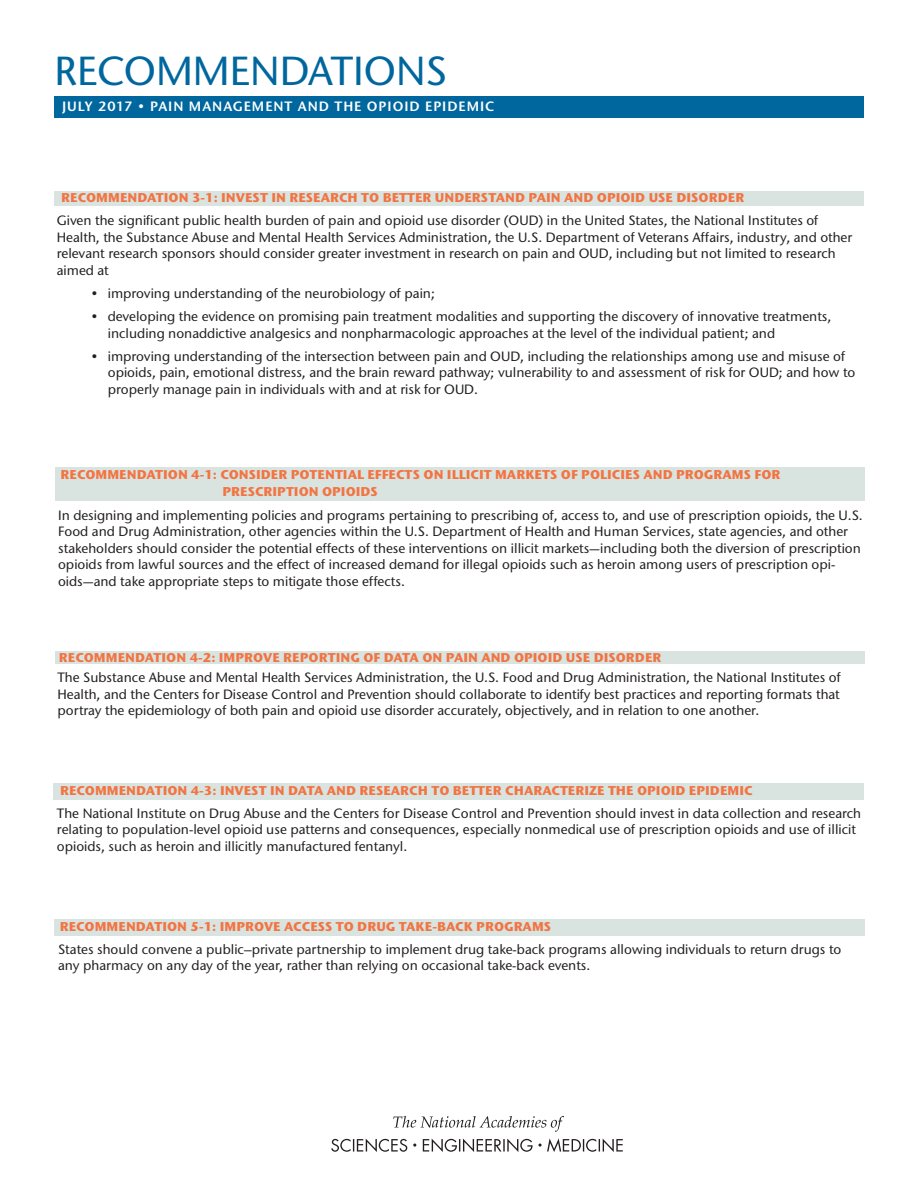
<style>
.page{position:relative;width:918px;height:1188px;background:#fff}
.page>*{position:absolute;margin:0;border:0;box-sizing:border-box;transform-origin:0 0}
.t1{font:500 40.5px "Stone Sans ITC Std";color:#00679e}
.BULLETS{font:500 13.5px/16.5px "Stone Sans ITC Std";color:#231f20}
.t2{font:600 13.5px "Stone Sans ITC Pro";letter-spacing:.07em;color:#fff}
.t3{font:700 12.75px/16.5px "Stone Sans ITC Std";color:#f37442}
</style>
<div class="page">
<div style="left:54px;top:191px;width:810px;height:14px;background:#d9e4e0"></div>
<div style="left:54px;top:96px;width:810px;height:22px;background:#00679e"></div>
<div style="left:55px;top:467px;width:809px;height:34px;background:#d9e4e0"></div>
<div style="left:55px;top:652px;width:809px;height:12px;background:#d9e4e0"></div>
<div style="left:54px;top:784px;width:810px;height:16px;background:#d9e4e0"></div>
<div style="left:55px;top:920px;width:810px;height:16px;background:#d9e4e0"></div>
<svg style="left:393px;top:1116px;width:171px;height:16px"></svg>
<svg style="left:331px;top:1138px;width:292px;height:14px"></svg>
<p class="t1" style="left:55px;top:47px;width:394px">RECOMMENDATIONS</p>
<p class="t2" style="left:62px;top:98px;width:434px">JULY 2017 • PAIN MANAGEMENT AND THE OPIOID EPIDEMIC</p>
<p class="t3" style="left:61px;top:189px;width:685px">RECOMMENDATION 3-1: INVEST IN RESEARCH TO BETTER UNDERSTAND PAIN AND OPIOID USE DISORDER</p>
<p class="BULLETS" style="left:57px;top:212px;width:797px">Given the significant public health burden of pain and opioid use disorder (OUD) in the United States, the National Institutes of Health, the Substance Abuse and Mental Health Services Administration, the U.S. Department of Veterans Affairs, industry, and other relevant research sponsors should consider greater investment in research on pain and OUD, including but not limited to research aimed at</p>
<p class="BULLETS" style="left:91px;top:285px;width:345px">• improving understanding of the neurobiology of pain;</p>
<p class="BULLETS" style="left:108px;top:308px;width:725px;text-indent:-16px">• developing the evidence on promising pain treatment modalities and supporting the discovery of innovative treatments, including nonaddictive analgesics and nonpharmacologic approaches at the level of the individual patient; and</p>
<p class="BULLETS" style="left:108px;top:348px;width:749px;text-indent:-16px">• improving understanding of the intersection between pain and OUD, including the relationships among use and misuse of opioids, pain, emotional distress, and the brain reward pathway; vulnerability to and assessment of risk for OUD; and how to properly manage pain in individuals with and at risk for OUD.</p>
<p class="t3" style="left:223px;top:466px;width:560px;text-indent:-162px">RECOMMENDATION 4-1: CONSIDER POTENTIAL EFFECTS ON ILLICIT MARKETS OF POLICIES AND PROGRAMS FOR<br>PRESCRIPTION OPIOIDS</p>
<p class="BULLETS" style="left:58px;top:507px;width:806px">In designing and implementing policies and programs pertaining to prescribing of, access to, and use of prescription opioids, the U.S.<br>Food and Drug Administration, other agencies within the U.S. Department of Health and Human Services, state agencies, and other stakeholders should consider the potential effects of these interventions on illicit markets—including both the diversion of prescription opioids from lawful sources and the effect of increased demand for illegal opioids such as heroin among users of prescription opi&shy;oids—and take appropriate steps to mitigate those effects.</p>
<p class="t3" style="left:59px;top:649px;width:604px">RECOMMENDATION 4-2: IMPROVE REPORTING OF DATA ON PAIN AND OPIOID USE DISORDER</p>
<p class="BULLETS" style="left:57px;top:669px;width:785px;text-align:justify">The Substance Abuse and Mental Health Services Administration, the U.S. Food and Drug Administration, the National Institutes of Health, and the Centers for Disease Control and Prevention should collaborate to identify best practices and reporting formats that portray the epidemiology of both pain and opioid use disorder accurately, objectively, and in relation to one another.</p>
<p class="t3" style="left:60px;top:782px;width:694px">RECOMMENDATION 4-3: INVEST IN DATA AND RESEARCH TO BETTER CHARACTERIZE THE OPIOID EPIDEMIC</p>
<p class="BULLETS" style="left:57px;top:805px;width:806px">The National Institute on Drug Abuse and the Centers for Disease Control and Prevention should invest in data collection and research relating to population-level opioid use patterns and consequences, especially nonmedical use of prescription opioids and use of illicit opioids, such as heroin and illicitly manufactured fentanyl.</p>
<p class="t3" style="left:60px;top:918px;width:493px">RECOMMENDATION 5-1: IMPROVE ACCESS TO DRUG TAKE-BACK PROGRAMS</p>
<p class="BULLETS" style="left:58px;top:941px;width:785px">States should convene a public–private partnership to implement drug take-back programs allowing individuals to return drugs to any pharmacy on any day of the year, rather than relying on occasional take-back events.</p>
</div>
